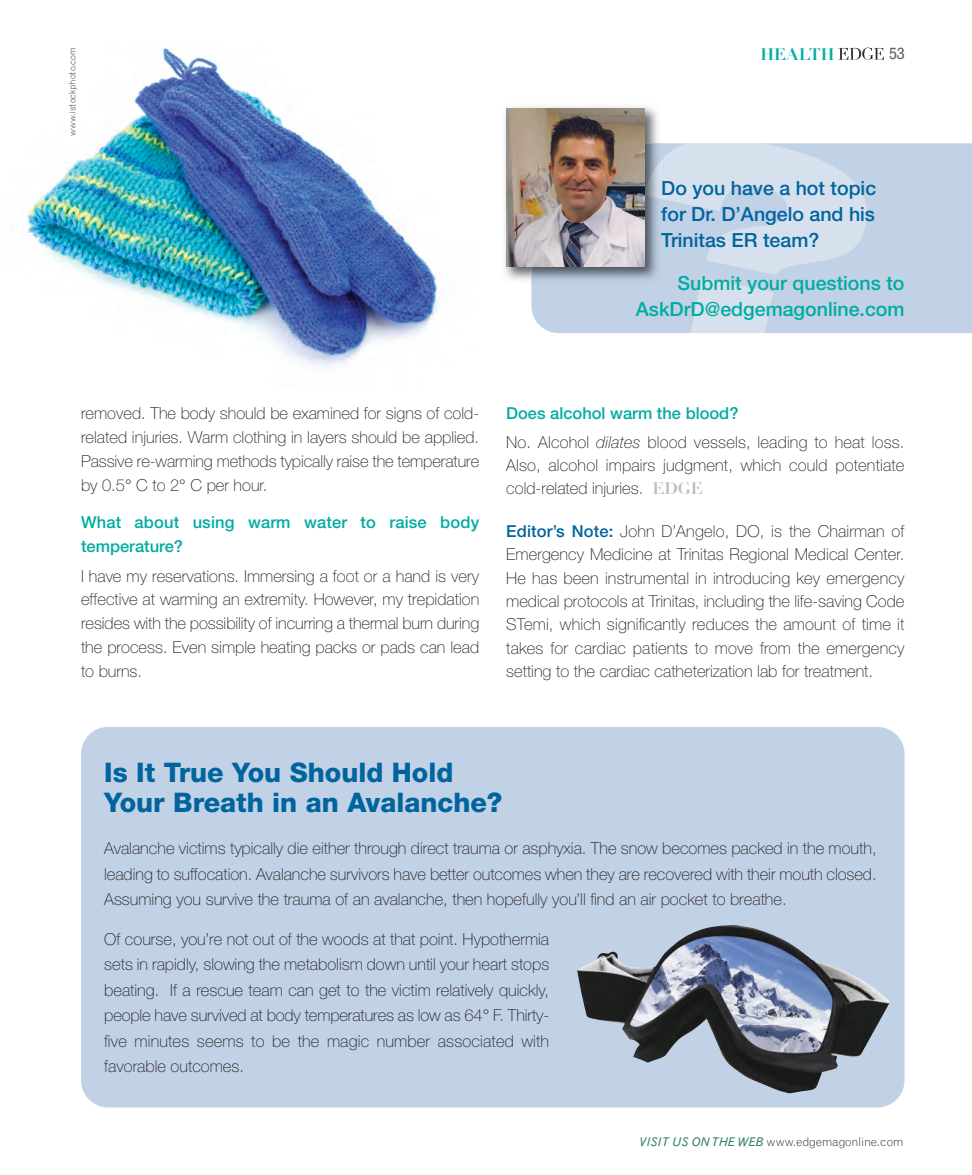
<style>
.page{position:relative;width:972px;height:1175px;background:#fff}
.page>*{position:absolute;margin:0;border:0;box-sizing:border-box;transform-origin:0 0}
.t1{font:800 27px/30px "Helvetica Neue LT Std";color:#00649e}
.t2{font:500 19.5px/26.1px "Helvetica Neue LT Std";color:#00649e;text-align:justify}
.t3{font:500 19.5px/26.1px "Helvetica Neue LT Std";color:#00aca2;text-align:right}
.t4{font:100 16.5px/23.9px "Helvetica Neue LT Std";color:#231f20;text-align:justify}
.t5{font:500 16.5px/23.9px "Helvetica Neue LT Std";letter-spacing:.01em;color:#00aca2}
.t6{font:700 16.5px "Didot LT Std";color:#00aca2}
.t7{font:16.5px "Grotesque MT Std";color:#636366}
.t8{font:300 12px "Grotesque MT Std";letter-spacing:-.02em;color:#231f20}
.t9{font:300 9px "Grotesque MT Std";color:#231f20}
.s1{font-weight:500;color:#00aca2}
.s2{font-style:italic}
.s3{font-family:"Didot LT Std";font-weight:700;color:#bcbdc0}
.s4{font-weight:500;color:#00649e}
.s5{font-weight:400;font-style:italic;color:#34836b}
</style>
<div class="page">
<svg style="left:838px;top:48px;width:46px;height:12px"></svg>
<div style="left:531px;top:143px;width:441px;height:190px;background:#c1d1e6"></div>
<svg style="left:643px;top:143px;width:230px;height:190px;background:#ccd9ea"></svg>
<img style="left:504px;top:106px;width:154px;height:174px">
<img style="left:531px;top:143px;width:132px;height:143px">
<img style="left:644px;top:157px;width:19px;height:44px">
<img style="left:506px;top:108px;width:138px;height:158px">
<div style="left:81px;top:727px;width:824px;height:380px;background:#c1d1e6;border-radius:27px"></div>
<img style="left:23px;top:48px;width:417px;height:319px">
<img style="left:577px;top:925px;width:313px;height:168px">
<p class="t9" style="left:69px;top:136px;width:90px;rotate:-90deg">www.istockphoto.com</p>
<p class="t6" style="left:761px;top:48px;width:75px">HEALTH</p>
<p class="t7" style="left:889px;top:48px;width:17px">53</p>
<p class="t2" style="left:661px;top:177px;width:216px">Do you have a hot topic for Dr. D’Angelo and his Trinitas ER team?</p>
<p class="t3" style="left:636px;top:271px;width:270px">Submit your questions to<br>AskDrD@edgemagonline.com</p>
<p class="t4" style="left:81px;top:403px;width:400px">removed. The body should be examined for signs of cold&shy;related injuries. Warm clothing in layers should be applied.<br>Passive re-warming methods typically raise the temperature by 0.5° C to 2° C per hour.</p>
<p class="t5" style="left:81px;top:512px;width:400px">What about using warm water to raise body temperature?</p>
<p class="t4" style="left:81px;top:565px;width:400px">I have my reservations. Immersing a foot or a hand is very effective at warming an extremity. However, my trepidation resides with the possibility of incurring a thermal burn during the process. Even simple heating packs or pads can lead to burns.</p>
<p class="t4" style="left:506px;top:400px;width:400px;line-height:28.7px"><span class="s1">Does alcohol warm the blood?<br></span>No. Alcohol <span class="s2">dilates</span> blood vessels, leading to heat loss.</p>
<p class="t4" style="left:506px;top:455px;width:400px;line-height:23.2px">Also, alcohol impairs judgment, which could potentiate cold-related injuries. <span class="s3">EDGE</span></p>
<p class="t4" style="left:506px;top:521px;width:400px;line-height:23.2px"><span class="s4">Editor’s Note:</span> John D’Angelo, DO, is the Chairman of Emergency Medicine at Trinitas Regional Medical Center.<br>He has been instrumental in introducing key emergency medical protocols at Trinitas, including the life-saving Code STemi, which significantly reduces the amount of time it takes for cardiac patients to move from the emergency setting to the cardiac catheterization lab for treatment.</p>
<h1 class="t1" style="left:104px;top:760px;width:400px">Is It True You Should Hold<br>Your Breath in an Avalanche?</h1>
<p class="t4" style="left:104px;top:837px;width:774px;line-height:25.5px">Avalanche victims typically die either through direct trauma or asphyxia. The snow becomes packed in the mouth, leading to suffocation. Avalanche survivors have better outcomes when they are recovered with their mouth closed.<br>Assuming you survive the trauma of an avalanche, then hopefully you’ll find an air pocket to breathe.</p>
<p class="t4" style="left:104px;top:927px;width:447px;line-height:25.5px">Of course, you’re not out of the woods at that point. Hypothermia sets in rapidly, slowing the metabolism down until your heart stops beating. If a rescue team can get to the victim relatively quickly, people have survived at body temperatures as low as 64° F. Thirty&shy;five minutes seems to be the magic number associated with favorable outcomes.</p>
<p class="t8" style="left:639px;top:1137px;width:266px"><span class="s5">VISIT US ON THE WEB</span> www.edgemagonline.com</p>
</div>
